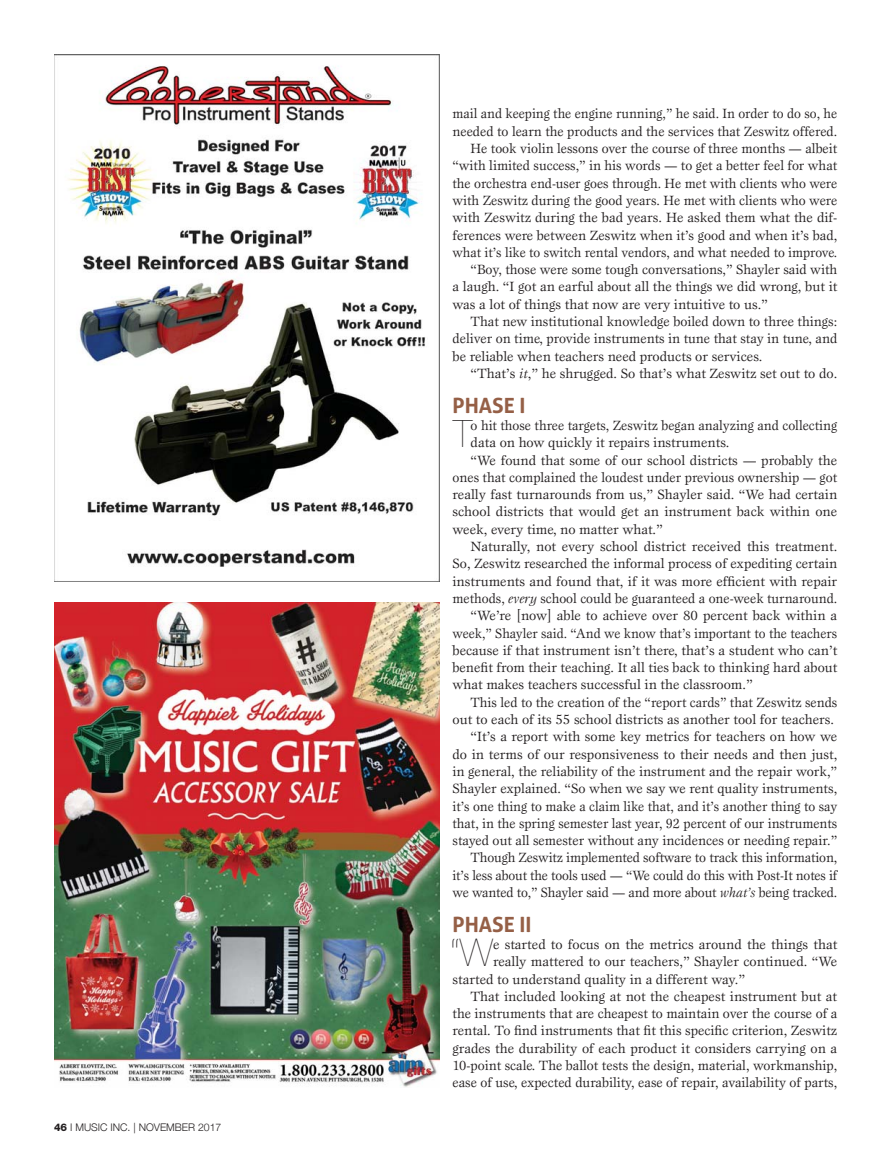
<style>
.page{position:relative;width:891px;height:1175px;background:#fff}
.page>*{position:absolute;margin:0;border:0;box-sizing:border-box;transform-origin:0 0}
.t1{font:200 38.1px "Helvetica Neue";color:#231f20}
.t2{font:700 21px "Aller";color:#955f46}
.t3{font:13.8px "Esprit";color:#231f20}
.t4{font:13.8px "Esprit";color:#231f20;scale:.96 1}
.t5{font:13.8px "Esprit";color:#231f20;scale:.95 1}
.t6{font:300 10.5px "Helvetica Neue";color:#231f20}
.s1{font-weight:800}
.s2{font-style:italic}
</style>
<div class="page">
<img style="left:54px;top:54px;width:386px;height:527px">
<img style="left:54px;top:602px;width:386px;height:485px">
<p class="t6" style="left:54px;top:1120px;width:169px"><span class="s1">46</span> I MUSIC INC. | NOVEMBER 2017</p>
<p class="t5" style="left:453px;top:108px;width:406px">mail and keeping the engine running,” he said. In order to do so, he</p>
<p class="t3" style="left:453px;top:126px;width:386px">needed to learn the products and the services that Zeswitz offered.</p>
<p class="t3" style="left:471px;top:143px;width:368px">He took violin lessons over the course of three months — albeit</p>
<p class="t3" style="left:453px;top:160px;width:386px">“with limited success,” in his words — to get a better feel for what</p>
<p class="t4" style="left:453px;top:178px;width:402px">the orchestra end-user goes through. He met with clients who were</p>
<p class="t3" style="left:453px;top:195px;width:386px">with Zeswitz during the good years. He met with clients who were</p>
<p class="t3" style="left:453px;top:212px;width:386px">with Zeswitz during the bad years. He asked them what the dif-</p>
<p class="t3" style="left:453px;top:229px;width:386px">ferences were between Zeswitz when it’s good and when it’s bad,</p>
<p class="t5" style="left:453px;top:247px;width:407px">what it’s like to switch rental vendors, and what needed to improve.</p>
<p class="t3" style="left:471px;top:264px;width:368px">“Boy, those were some tough conversations,” Shayler said with</p>
<p class="t3" style="left:453px;top:281px;width:386px">a laugh. “I got an earful about all the things we did wrong, but it</p>
<p class="t3" style="left:453px;top:299px;width:317px">was a lot of things that now are very intuitive to us.”</p>
<p class="t3" style="left:471px;top:316px;width:368px">That new institutional knowledge boiled down to three things:</p>
<p class="t3" style="left:453px;top:333px;width:386px">deliver on time, provide instruments in tune that stay in tune, and</p>
<p class="t3" style="left:453px;top:351px;width:312px">be reliable when teachers need products or services.</p>
<p class="t3" style="left:471px;top:368px;width:368px">“That’s <span class="s2">it</span>,” he shrugged. So that’s what Zeswitz set out to do.</p>
<h2 class="t2" style="left:453px;top:393px;width:75px">PHASE I</h2>
<h1 class="t1" style="left:453px;top:412px;width:21px">T</h1>
<p class="t4" style="left:471px;top:420px;width:383px">o hit those three targets, Zeswitz began analyzing and collecting</p>
<p class="t3" style="left:471px;top:437px;width:260px">data on how quickly it repairs instruments.</p>
<p class="t3" style="left:471px;top:454px;width:368px">“We found that some of our school districts — probably the</p>
<p class="t3" style="left:453px;top:472px;width:386px">ones that complained the loudest under previous ownership — got</p>
<p class="t3" style="left:453px;top:489px;width:386px">really fast turnarounds from us,” Shayler said. “We had certain</p>
<p class="t3" style="left:453px;top:506px;width:386px">school districts that would get an instrument back within one</p>
<p class="t3" style="left:453px;top:523px;width:212px">week, every time, no matter what.”</p>
<p class="t3" style="left:471px;top:541px;width:368px">Naturally, not every school district received this treatment.</p>
<p class="t3" style="left:453px;top:558px;width:386px">So, Zeswitz researched the informal process of expediting certain</p>
<p class="t3" style="left:453px;top:575px;width:386px">instruments and found that, if it was more efficient with repair</p>
<p class="t4" style="left:453px;top:593px;width:402px">methods, <span class="s2">every</span> school could be guaranteed a one-week turnaround.</p>
<p class="t3" style="left:471px;top:610px;width:368px">“We’re [now] able to achieve over 80 percent back within a</p>
<p class="t5" style="left:453px;top:627px;width:407px">week,” Shayler said. “And we know that’s important to the teachers</p>
<p class="t3" style="left:453px;top:645px;width:386px">because if that instrument isn’t there, that’s a student who can’t</p>
<p class="t3" style="left:453px;top:662px;width:386px">benefit from their teaching. It all ties back to thinking hard about</p>
<p class="t3" style="left:453px;top:679px;width:302px">what makes teachers successful in the classroom.”</p>
<p class="t4" style="left:471px;top:696px;width:384px">This led to the creation of the “report cards” that Zeswitz sends</p>
<p class="t3" style="left:453px;top:714px;width:383px">out to each of its 55 school districts as another tool for teachers.</p>
<p class="t3" style="left:471px;top:731px;width:368px">“It’s a report with some key metrics for teachers on how we</p>
<p class="t3" style="left:453px;top:748px;width:386px">do in terms of our responsiveness to their needs and then just,</p>
<p class="t3" style="left:453px;top:766px;width:386px">in general, the reliability of the instrument and the repair work,”</p>
<p class="t3" style="left:453px;top:783px;width:386px">Shayler explained. “So when we say we rent quality instruments,</p>
<p class="t5" style="left:453px;top:800px;width:406px">it’s one thing to make a claim like that, and it’s another thing to say</p>
<p class="t4" style="left:453px;top:817px;width:402px">that, in the spring semester last year, 92 percent of our instruments</p>
<p class="t3" style="left:453px;top:835px;width:386px">stayed out all semester without any incidences or needing repair.”</p>
<p class="t4" style="left:471px;top:852px;width:383px">Though Zeswitz implemented software to track this information,</p>
<p class="t5" style="left:453px;top:869px;width:407px">it’s less about the tools used — “We could do this with Post-It notes if</p>
<p class="t4" style="left:453px;top:887px;width:402px">we wanted to,” Shayler said — and more about <span class="s2">what’s</span> being tracked.</p>
<h2 class="t2" style="left:453px;top:912px;width:81px">PHASE II</h2>
<h1 class="t1" style="left:449px;top:930px;width:45px">“W</h1>
<p class="t3" style="left:493px;top:939px;width:346px">e started to focus on the metrics around the things that</p>
<p class="t3" style="left:493px;top:956px;width:346px">really mattered to our teachers,” Shayler continued. “We</p>
<p class="t3" style="left:453px;top:973px;width:294px">started to understand quality in a different way.”</p>
<p class="t3" style="left:471px;top:990px;width:368px">That included looking at not the cheapest instrument but at</p>
<p class="t3" style="left:453px;top:1008px;width:386px">the instruments that are cheapest to maintain over the course of a</p>
<p class="t3" style="left:453px;top:1025px;width:386px">rental. To find instruments that fit this specific criterion, Zeswitz</p>
<p class="t3" style="left:453px;top:1042px;width:386px">grades the durability of each product it considers carrying on a</p>
<p class="t3" style="left:453px;top:1060px;width:386px">10-point scale. The ballot tests the design, material, workmanship,</p>
<p class="t3" style="left:453px;top:1077px;width:386px">ease of use, expected durability, ease of repair, availability of parts,</p>
</div>
